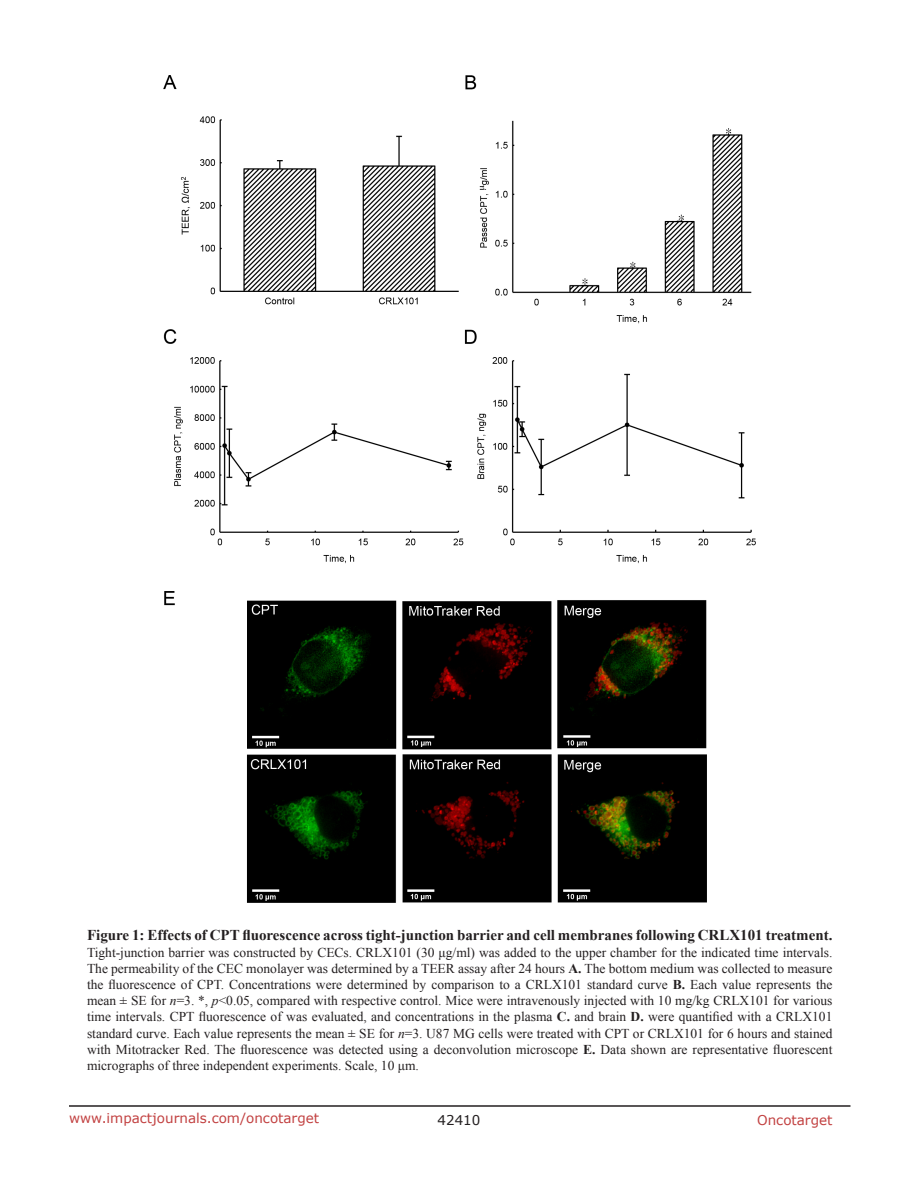
<style>
.page{position:relative;width:918px;height:1188px;background:#fff}
.page>*{position:absolute;margin:0;border:0;box-sizing:border-box;transform-origin:0 0}
.t1{font:700 15px "Times New Roman";color:#231f20}
.t2{font:13.5px/16.2px "Times New Roman";color:#231f20;text-align:justify}
.t3{font:13.5px "Verdana";color:#c24141}
.t4{font:13.5px "Verdana";color:#231f20}
.s1{font-weight:700}
.s2{font-style:italic}
</style>
<div class="page">
<hr style="left:69px;top:1105px;width:781px;height:2px;background:#231f20">
<img style="left:164px;top:75px;width:592px;height:828px">
<p class="t1" style="left:87px;top:925px;width:747px">Figure 1: Effects of CPT fluorescence across tight-junction barrier and cell membranes following CRLX101 treatment.</p>
<p class="t2" style="left:87px;top:944px;width:747px">Tight-junction barrier was constructed by CECs. CRLX101 (30 μg/ml) was added to the upper chamber for the indicated time intervals.<br>The permeability of the CEC monolayer was determined by a TEER assay after 24 hours <span class="s1">A.</span> The bottom medium was collected to measure the fluorescence of CPT. Concentrations were determined by comparison to a CRLX101 standard curve <span class="s1">B.</span> Each value represents the mean ± SE for <span class="s2">n</span>=3. *, <span class="s2">p</span>&lt;0.05, compared with respective control. Mice were intravenously injected with 10 mg/kg CRLX101 for various time intervals. CPT fluorescence of was evaluated, and concentrations in the plasma <span class="s1">C.</span> and brain <span class="s1">D.</span> were quantified with a CRLX101 standard curve. Each value represents the mean ± SE for <span class="s2">n</span>=3. U87 MG cells were treated with CPT or CRLX101 for 6 hours and stained with Mitotracker Red. The fluorescence was detected using a deconvolution microscope <span class="s1">E.</span> Data shown are representative fluorescent micrographs of three independent experiments. Scale, 10 μm.</p>
<p class="t3" style="left:69px;top:1109px;width:252px">www.impactjournals.com/oncotarget</p>
<p class="t4" style="left:438px;top:1111px;width:44px">42410</p>
<p class="t3" style="left:757px;top:1111px;width:77px">Oncotarget</p>
</div>
